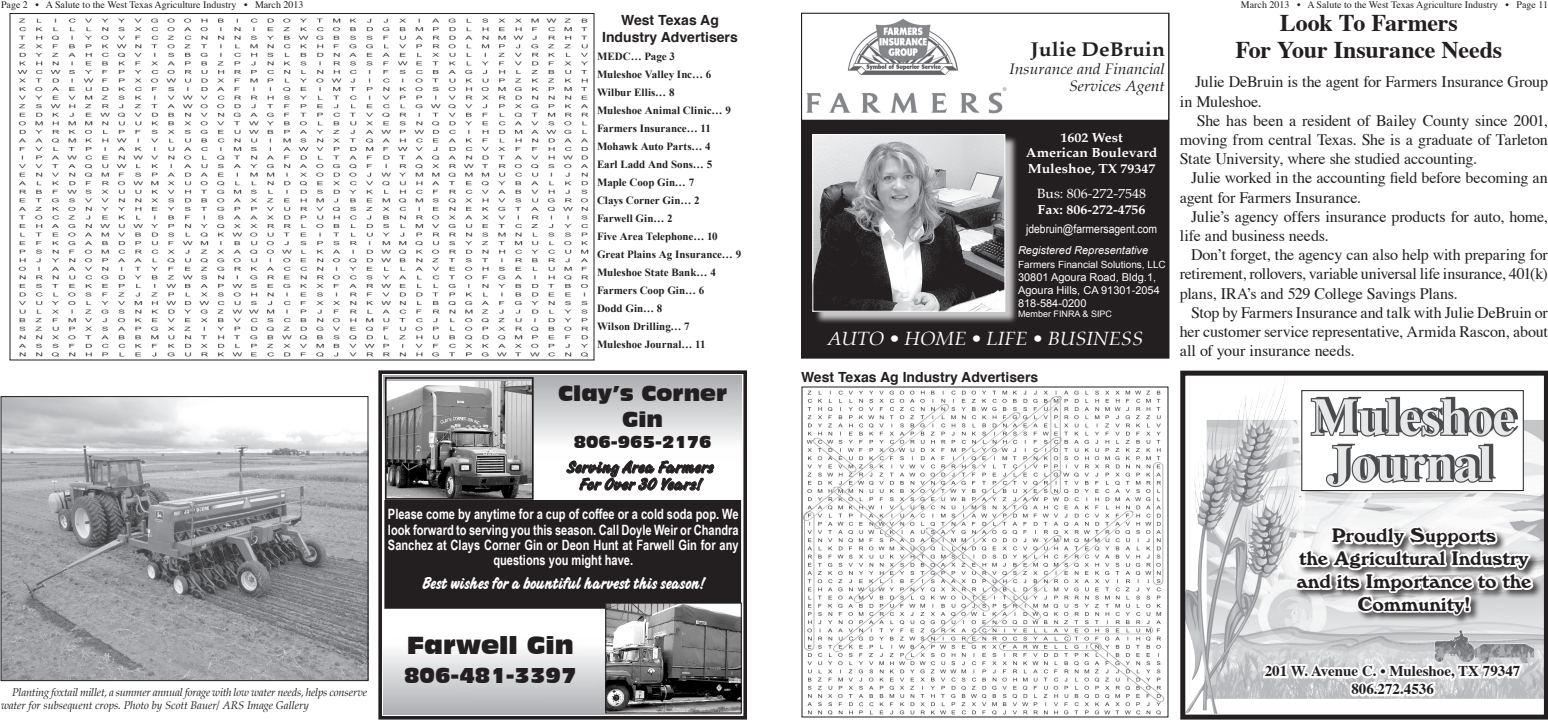
<style>
.page{position:relative;width:1548px;height:720px;background:#fff}
.page>*{position:absolute;margin:0;border:0;box-sizing:border-box;transform-origin:0 0}
.t1{font:700 24px "Times";letter-spacing:-.01em;color:#231f20}
.t2{font:23px "Incised 901 BT Compact";color:#231f20;scale:1.06 1}
.t3{font:20px/25.9px "Incised 901 BT Compact";color:#231f20;text-align:center;scale:1.06 1}
.t4{font:700 19.8px "Palatino";color:#231f20;scale:1.07 1}
.t5{font:19px/22.8px "Windsor BT";color:#231f20;text-align:center}
.t6{font:italic 18.7px "Palatino";color:#fff;scale:1.07 1}
.t7{font:18px "Challenge Bold Plain";letter-spacing:-.01em;color:#fff;scale:.95 1}
.t8{font:18px/17.1px "Challenge Bold Plain";color:#231f20;text-align:center;scale:1.06 1}
.t9{font:16px/19.2px "Times";letter-spacing:-.01em;color:#231f20}
.t10{font:16px "Incised 901 BT Compact";color:#231f20;scale:1.06 1}
.t11{font:700 15px "Times";color:#231f20}
.t12{font:italic 14.9px/17.8px "Palatino";color:#231f20;text-align:right;scale:1.07 1}
.t13{font:700 14.2px/15.2px "Arial Narrow";color:#fff;text-align:center;scale:.95 1}
.Headline4{font:700 14px "Helvetica";color:#231f20}
.t14{font:700 13.1px/15.7px "Palatino";color:#fff;text-align:center;scale:1.07 1}
.t15{font:13.1px/15.7px "Palatino";color:#fff;scale:1.07 1}
.t16{font:11.9px "Arial Narrow";color:#fff;scale:1.07 1}
.FS_Address{font:700 11px "Times New Roman";color:#231f20}
.t17{font:italic 11px "Palatino";letter-spacing:-.01em;color:#231f20}
.t18{font:10.9px/13.1px "Arial";color:#fff}
.t19{font:italic 10.9px "Arial";color:#fff}
.t20{font:10px "Times";color:#231f20}
.t21{font:9.9px "Arial";color:#fff}
.t22{font:8.9px "Arial";color:#fff}
.s1{font-weight:700}
</style>
<div class="page">
<div style="left:378px;top:370px;width:369px;height:350px;border:4px solid #231f20"></div>
<div style="left:386px;top:502px;width:353px;height:105px;background:#231f20"></div>
<div style="left:384px;top:500px;width:357px;height:109px;border:4px solid #231f20"></div>
<img style="left:607px;top:605px;width:133px;height:107px">
<div style="left:605px;top:603px;width:137px;height:111px;border:1px solid #231f20"></div>
<svg style="left:566px;top:460px;width:148px;height:31px"></svg>
<img style="left:388px;top:382px;width:143px;height:115px">
<div style="left:385px;top:377px;width:149px;height:123px;border:2px solid #231f20"></div>
<div style="left:802px;top:121px;width:367px;height:238px;background:#231f20"></div>
<div style="left:814px;top:136px;width:208px;height:192px;background:#fff;opacity:.75"></div>
<img style="left:814px;top:136px;width:189px;height:174px">
<div style="left:812px;top:134px;width:193px;height:178px;border:1px solid #fff"></div>
<div style="left:802px;top:13px;width:367px;height:108px;border:1px solid #231f20"></div>
<img style="left:806px;top:19px;width:201px;height:95px">
<svg style="left:1180px;top:371px;width:368px;height:349px"></svg>
<div style="left:1302px;top:391px;width:221px;height:100px;background:#fff"></div>
<div style="left:1301px;top:390px;width:223px;height:101px;border:1px solid #231f20"></div>
<img style="left:1326px;top:443px;width:170px;height:44px">
<img style="left:1310px;top:396px;width:209px;height:41px">
<div style="left:1294px;top:524px;width:254px;height:123px;background:#231f20;opacity:.75"></div>
<svg style="left:1260px;top:508px;width:277px;height:212px"></svg>
<img style="left:2px;top:398px;width:364px;height:281px">
<div style="left:0;top:396px;width:368px;height:285px;border:1px solid #231f20"></div>
<img style="left:17px;top:18px;width:572px;height:339px">
<img style="left:804px;top:390px;width:361px;height:325px">
<p class="t20" style="left:1px;top:-5px;width:304px">Page 2 • A Salute to the West Texas Agriculture Industry • March 2013</p>
<p class="t20" style="left:1241px;top:-5px;width:309px">March 2013 • A Salute to the West Texas Agriculture Industry • Page 11</p>
<p class="Headline4" style="left:621px;top:8px;width:99px">West Texas Ag</p>
<p class="Headline4" style="left:602px;top:25px;width:137px">Industry Advertisers</p>
<p class="FS_Address" style="left:597px;top:50px;width:80px">MEDC… Page 3</p>
<p class="FS_Address" style="left:597px;top:68px;width:116px">Muleshoe Valley Inc… 6</p>
<p class="FS_Address" style="left:597px;top:86px;width:79px">Wilbur Ellis… 8</p>
<p class="FS_Address" style="left:597px;top:104px;width:135px">Muleshoe Animal Clinic… 9</p>
<p class="FS_Address" style="left:597px;top:122px;width:116px">Farmers Insurance… 11</p>
<p class="FS_Address" style="left:597px;top:140px;width:115px">Mohawk Auto Parts… 4</p>
<p class="FS_Address" style="left:597px;top:158px;width:117px">Earl Ladd And Sons… 5</p>
<p class="FS_Address" style="left:597px;top:176px;width:99px">Maple Coop Gin… 7</p>
<p class="FS_Address" style="left:597px;top:194px;width:104px">Clays Corner Gin… 2</p>
<p class="FS_Address" style="left:597px;top:212px;width:77px">Farwell Gin… 2</p>
<p class="FS_Address" style="left:597px;top:230px;width:122px">Five Area Telephone… 10</p>
<p class="FS_Address" style="left:597px;top:248px;width:146px">Great Plains Ag Insurance… 9</p>
<p class="FS_Address" style="left:597px;top:266px;width:120px">Muleshoe State Bank… 4</p>
<p class="FS_Address" style="left:597px;top:284px;width:109px">Farmers Coop Gin… 6</p>
<p class="FS_Address" style="left:597px;top:302px;width:67px">Dodd Gin… 8</p>
<p class="FS_Address" style="left:597px;top:320px;width:94px">Wilson Drilling… 7</p>
<p class="FS_Address" style="left:597px;top:338px;width:110px">Muleshoe Journal… 11</p>
<p class="t3" style="left:558px;top:381px;width:161px">Clay’s Corner<br>Gin</p>
<p class="t10" style="left:574px;top:432px;width:132px">806-965-2176</p>
<p class="t8" style="left:567px;top:458px;width:140px">Serving Area Farmers<br>For Over 30 Years!</p>
<p class="t13" style="left:388px;top:507px;width:371px">Please come by anytime for a cup of coffee or a cold soda pop. We look forward to serving you this season. Call Doyle Weir or Chandra Sanchez at Clays Corner Gin or Deon Hunt at Farwell Gin for any questions you might have.</p>
<p class="t7" style="left:422px;top:572px;width:299px">Best wishes for a bountiful harvest this season!</p>
<p class="t4" style="left:1031px;top:37px;width:127px">Julie DeBruin</p>
<p class="t12" style="left:1009px;top:61px;width:147px">Insurance and Financial<br>Services Agent</p>
<p class="t14" style="left:1026px;top:131px;width:125px">1602 West<br>American Boulevard<br>Muleshoe, TX 79347</p>
<p class="t15" style="left:1037px;top:187px;width:104px">Bus: 806-272-7548<br><span class="s1">Fax: 806-272-4756</span></p>
<p class="t16" style="left:1026px;top:222px;width:124px">jdebruin@farmersagent.com</p>
<p class="t19" style="left:1018px;top:245px;width:132px">Registered Representative</p>
<p class="t21" style="left:1018px;top:259px;width:149px">Farmers Financial Solutions, LLC</p>
<p class="t18" style="left:1018px;top:270px;width:143px">30801 Agoura Road, Bldg.1,<br>Agoura Hills, CA 91301-2054<br>818-584-0200</p>
<p class="t22" style="left:1018px;top:309px;width:96px">Member FINRA &amp; SIPC</p>
<p class="t6" style="left:827px;top:328px;width:297px">AUTO • HOME • LIFE • BUSINESS</p>
<p class="Headline4" style="left:801px;top:364px;width:239px">West Texas Ag Industry Advertisers</p>
<p class="t1" style="left:1280px;top:-1px;width:179px">Look To Farmers</p>
<p class="t1" style="left:1235px;top:26px;width:268px">For Your Insurance Needs</p>
<p class="t9" style="left:1180px;top:71px;width:370px;text-indent:15px">Julie DeBruin is the agent for Farmers Insurance Group in Muleshoe.</p>
<p class="t9" style="left:1180px;top:110px;width:370px;text-align:justify;text-indent:17px">She has been a resident of Bailey County since 2001, moving from central Texas. She is a graduate of Tarleton State University, where she studied accounting.</p>
<p class="t9" style="left:1180px;top:167px;width:370px;text-indent:11px">Julie worked in the accounting field before becoming an agent for Farmers Insurance.</p>
<p class="t9" style="left:1180px;top:206px;width:370px;text-indent:11px">Julie’s agency offers insurance products for auto, home, life and business needs.</p>
<p class="t9" style="left:1180px;top:244px;width:370px;text-align:justify;text-indent:11px">Don’t forget, the agency can also help with preparing for retirement, rollovers, variable universal life insurance, 401(k) plans, IRA’s and 529 College Savings Plans.</p>
<p class="t9" style="left:1180px;top:302px;width:370px;text-align:justify;text-indent:11px">Stop by Farmers Insurance and talk with Julie DeBruin or her customer service representative, Armida Rascon, about all of your insurance needs.</p>
<p class="t5" style="left:1296px;top:524px;width:236px">Proudly Supports<br>the Agricultural Industry and its Importance to the<br>Community!</p>
<p class="t2" style="left:407px;top:632px;width:159px">Farwell Gin</p>
<p class="t3" style="left:404px;top:663px;width:164px">806-481-3397</p>
<p class="t11" style="left:1265px;top:657px;width:257px">201 W. Avenue C. • Muleshoe, TX 79347</p>
<p class="t17" style="left:12px;top:686px;width:356px">Planting foxtail millet, a summer annual forage with low water needs, helps conserve</p>
<p class="t11" style="left:1351px;top:675px;width:84px">806.272.4536</p>
<p class="t17" style="left:1px;top:699px;width:310px">water for subsequent crops. Photo by Scott Bauer/ ARS Image Gallery</p>
</div>
